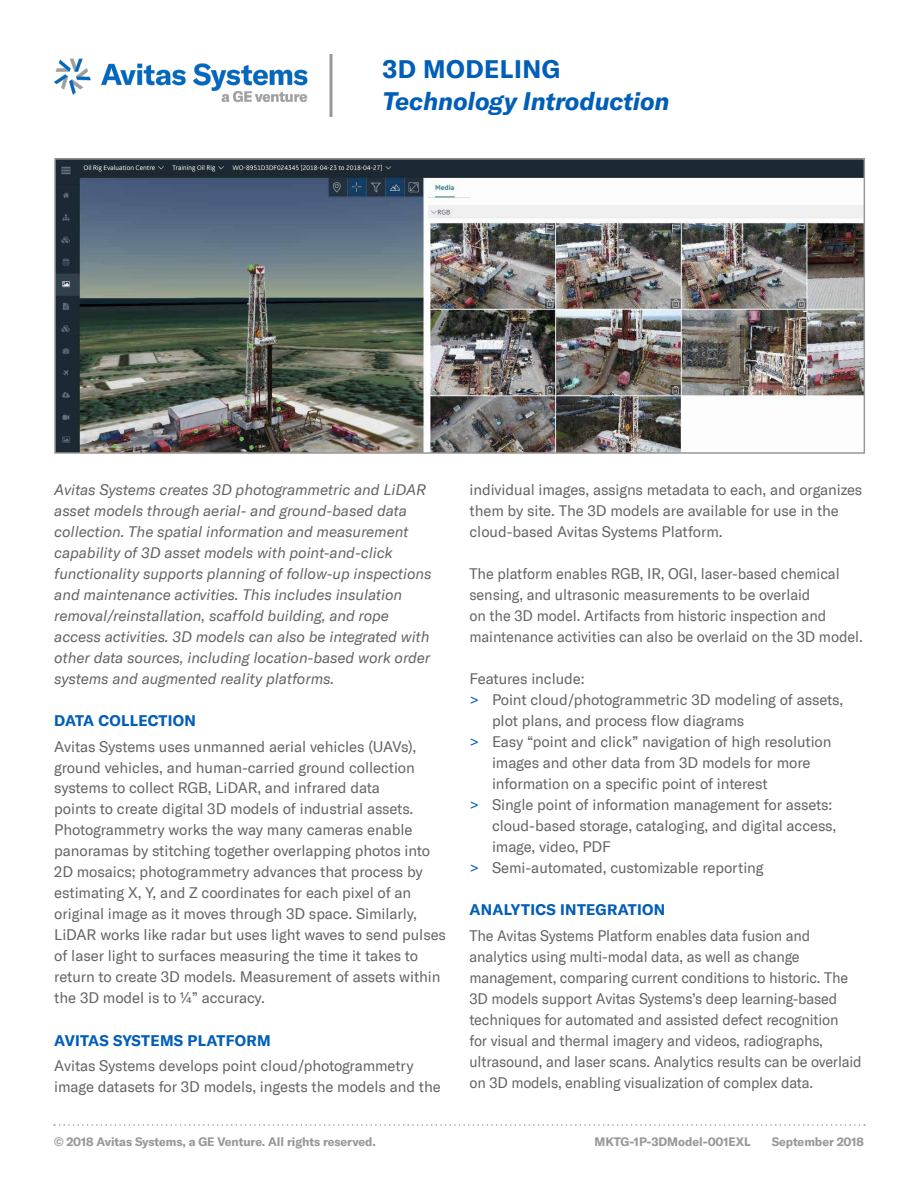
<style>
.page{position:relative;width:918px;height:1188px;background:#fff}
.page>*{position:absolute;margin:0;border:0;box-sizing:border-box;transform-origin:0 0}
.t1{font:italic 700 24.75px "GT America";letter-spacing:-.005em;color:#005eb8}
.t2{font:700 24.75px "GT America";letter-spacing:.02em;color:#005eb8}
.t3{font:15px/21px "GT America";letter-spacing:-.005em;color:#646464}
.t4{font:italic 15px/21px "GT America";letter-spacing:-.005em;color:#646464}
.t5{font:700 15px "GT America";letter-spacing:.02em;color:#005eb8}
.t6{font:700 12px "GT America";letter-spacing:-.005em;color:#989898}
.s1{color:#005eb8}
</style>
<div class="page">
<svg style="left:54px;top:1124px;width:811px;height:2px"></svg>
<img style="left:54px;top:58px;width:254px;height:45px">
<img style="left:57px;top:161px;width:805px;height:290px">
<div style="left:54px;top:158px;width:811px;height:296px;border:2px solid #989898"></div>
<hr style="left:330px;top:54px;width:3px;height:63px;background:#989898">
<h1 class="t2" style="left:382px;top:54px;width:179px">3D MODELING</h1>
<h1 class="t1" style="left:382px;top:86px;width:289px">Technology Introduction</h1>
<p class="t4" style="left:54px;top:479px;width:379px">Avitas Systems creates 3D photogrammetric and LiDAR asset models through aerial- and ground-based data collection. The spatial information and measurement capability of 3D asset models with point-and-click functionality supports planning of follow-up inspections and maintenance activities. This includes insulation removal/reinstallation, scaffold building, and rope access activities. 3D models can also be integrated with other data sources, including location-based work order systems and augmented reality platforms.</p>
<p class="t5" style="left:54px;top:711px;width:143px">DATA COLLECTION</p>
<p class="t3" style="left:54px;top:736px;width:393px">Avitas Systems uses unmanned aerial vehicles (UAVs), ground vehicles, and human-carried ground collection systems to collect RGB, LiDAR, and infrared data<br>points to create digital 3D models of industrial assets.<br>Photogrammetry works the way many cameras enable panoramas by stitching together overlapping photos into 2D mosaics; photogrammetry advances that process by estimating X, Y, and Z coordinates for each pixel of an original image as it moves through 3D space. Similarly, LiDAR works like radar but uses light waves to send pulses of laser light to surfaces measuring the time it takes to return to create 3D models. Measurement of assets within the 3D model is to ¼” accuracy.</p>
<p class="t5" style="left:54px;top:1031px;width:218px">AVITAS SYSTEMS PLATFORM</p>
<p class="t3" style="left:54px;top:1055px;width:388px">Avitas Systems develops point cloud/photogrammetry image datasets for 3D models, ingests the models and the</p>
<p class="t3" style="left:469px;top:479px;width:394px">individual images, assigns metadata to each, and organizes them by site. The 3D models are available for use in the cloud-based Avitas Systems Platform.</p>
<p class="t3" style="left:470px;top:563px;width:395px">The platform enables RGB, IR, OGI, laser-based chemical sensing, and ultrasonic measurements to be overlaid<br>on the 3D model. Artifacts from historic inspection and maintenance activities can also be overlaid on the 3D model.</p>
<p class="t3" style="left:470px;top:668px;width:117px">Features include:</p>
<p class="t3" style="left:470px;top:689px;width:375px"><span class="s1">&gt;</span> Point cloud/photogrammetric 3D modeling of assets,</p>
<p class="t3" style="left:492px;top:710px;width:254px">plot plans, and process flow diagrams</p>
<p class="t3" style="left:470px;top:731px;width:364px"><span class="s1">&gt;</span> Easy “point and click” navigation of high resolution</p>
<p class="t3" style="left:492px;top:752px;width:320px">images and other data from 3D models for more</p>
<p class="t3" style="left:492px;top:773px;width:277px">information on a specific point of interest</p>
<p class="t3" style="left:470px;top:794px;width:364px"><span class="s1">&gt;</span> Single point of information management for assets:</p>
<p class="t3" style="left:492px;top:815px;width:346px">cloud-based storage, cataloging, and digital access,</p>
<p class="t3" style="left:492px;top:836px;width:120px">image, video, PDF</p>
<p class="t3" style="left:470px;top:857px;width:296px"><span class="s1">&gt;</span> Semi-automated, customizable reporting</p>
<p class="t5" style="left:470px;top:900px;width:197px">ANALYTICS INTEGRATION</p>
<p class="t3" style="left:470px;top:925px;width:394px">The Avitas Systems Platform enables data fusion and analytics using multi-modal data, as well as change management, comparing current conditions to historic. The 3D models support Avitas Systems’s deep learning-based techniques for automated and assisted defect recognition<br>for visual and thermal imagery and videos, radiographs, ultrasound, and laser scans. Analytics results can be overlaid on 3D models, enabling visualization of complex data.</p>
<p class="t6" style="left:54px;top:1134px;width:324px">© 2018 Avitas Systems, a GE Venture. All rights reserved.</p>
<p class="t6" style="left:595px;top:1134px;width:158px">MKTG-1P-3DModel-001EXL</p>
<p class="t6" style="left:772px;top:1134px;width:94px">September 2018</p>
</div>
